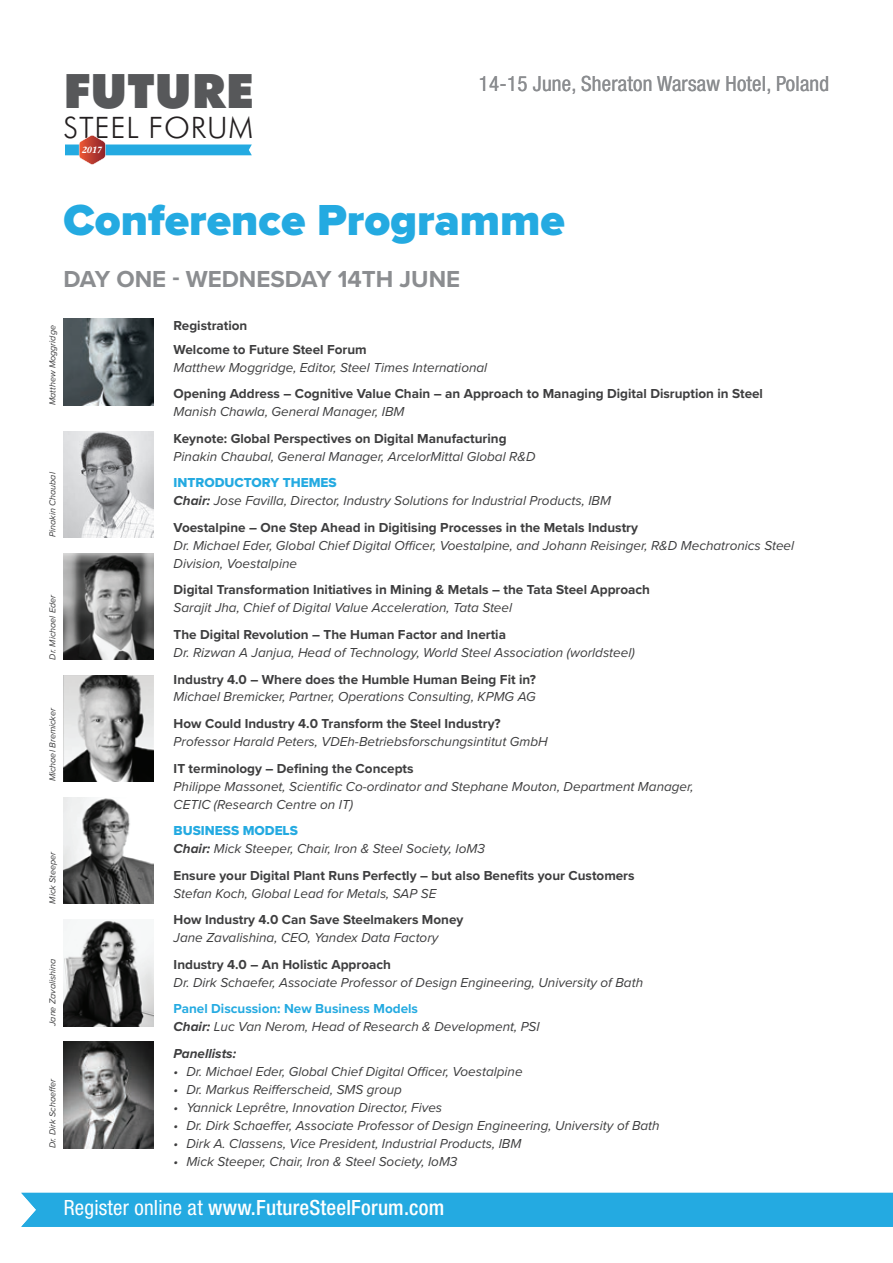
<style>
.page{position:relative;width:893px;height:1263px;background:#fff}
.page>*{position:absolute;margin:0;border:0;box-sizing:border-box;transform-origin:0 0}
.t1{font:900 47.4px "Futura BT";color:#57585a}
.t2{font:900 45px "Proxima Nova";color:#24aae1}
.t3{font:300 29.55px "Futura BT";letter-spacing:.025em;color:#231f20}
.t4{font:700 24px "Proxima Nova";color:#8b8d90}
.t5{font:500 condensed 21px "Helvetica Neue LT";letter-spacing:.01em;color:#fff}
.t6{font:condensed 21px "Helvetica Neue LT";letter-spacing:.01em;color:#8b8d90}
.t7{font:condensed 21px "Helvetica Neue LT";letter-spacing:.01em;color:#fff}
.t8{font:italic 13.5px/18px "Proxima Nova";color:#3e3e3f}
.t9{font:700 13.5px/26.5px "Proxima Nova";color:#3e3e3f}
.t10{font:13.5px "Proxima Nova Extrabld";color:#24aae1}
.t11{font:italic 700 13.5px "Proxima Nova";color:#3e3e3f}
.t12{font:italic 700 9.15px "Times Europa LT";color:#fff}
.t13{font:italic 9px "Proxima Nova";color:#3e3e3f}
.s1{font-style:italic}
.s2{font-weight:400;font-style:italic}
.s3{font-weight:700;font-style:normal;color:#24aae1}
.s4{font-weight:700}
.s5{font-weight:400}
</style>
<div class="page">
<svg style="left:65px;top:135px;width:187px;height:30px"></svg>
<img style="left:64px;top:319px;width:90px;height:86px">
<img style="left:64px;top:431px;width:90px;height:106px">
<img style="left:64px;top:553px;width:90px;height:107px">
<img style="left:64px;top:675px;width:90px;height:107px">
<img style="left:64px;top:797px;width:90px;height:107px">
<img style="left:64px;top:920px;width:90px;height:106px">
<img style="left:64px;top:1042px;width:90px;height:106px">
<div style="left:21px;top:1193px;width:872px;height:34px;background:#24aae1"></div>
<h1 class="t1" style="left:64px;top:63px;width:192px">FUTURE</h1>
<h3 class="t3" style="left:64px;top:110px;width:191px">STEEL FORUM</h3>
<p class="t12" style="left:82px;top:144px;width:21px">2017</p>
<h3 class="t6" style="left:479px;top:71px;width:352px">14-15 June, Sheraton Warsaw Hotel, Poland</h3>
<h2 class="t2" style="left:64px;top:193px;width:503px">Conference Programme</h2>
<h3 class="t4" style="left:64px;top:265px;width:398px">DAY ONE - WEDNESDAY 14TH JUNE</h3>
<p class="t13" style="left:47px;top:405px;width:81px;rotate:-90deg">Matthew Moggridge</p>
<p class="t13" style="left:47px;top:537px;width:67px;rotate:-90deg">Pinakin Chaubal</p>
<p class="t13" style="left:47px;top:660px;width:66px;rotate:-90deg">Dr. Michael Eder</p>
<p class="t13" style="left:47px;top:781px;width:75px;rotate:-90deg">Michael Bremicker</p>
<p class="t13" style="left:47px;top:904px;width:54px;rotate:-90deg">Mick Steeper</p>
<p class="t13" style="left:47px;top:1026px;width:69px;rotate:-90deg">Jane Zavalishina</p>
<p class="t13" style="left:47px;top:1148px;width:71px;rotate:-90deg">Dr. Dirk Schaeffer</p>
<p class="t9" style="left:174px;top:313px;width:195px;line-height:24.5px">Registration<br>Welcome to Future Steel Forum</p>
<p class="t8" style="left:174px;top:359px;width:315px">Matthew Moggridge, Editor, Steel Times International</p>
<p class="t9" style="left:174px;top:381px;width:591px">Opening Address – Cognitive Value Chain – an Approach to Managing Digital Disruption in Steel</p>
<p class="t8" style="left:174px;top:403px;width:232px">Manish Chawla, General Manager, IBM</p>
<p class="t9" style="left:174px;top:426px;width:334px">Keynote: Global Perspectives on Digital Manufacturing</p>
<p class="t8" style="left:174px;top:448px;width:363px">Pinakin Chaubal, General Manager, ArcelorMittal Global R&amp;D</p>
<p class="t10" style="left:174px;top:475px;width:165px">INTRODUCTORY THEMES</p>
<p class="t9" style="left:174px;top:488px;width:466px"><span class="s1">Chair:</span> <span class="s2">Jose Favilla, Director, Industry Solutions for Industrial Products, IBM<br></span>Voestalpine – One Step Ahead in Digitising Processes in the Metals Industry</p>
<p class="t8" style="left:174px;top:537px;width:622px">Dr. Michael Eder, Global Chief Digital Officer, Voestalpine, and Johann Reisinger, R&amp;D Mechatronics Steel<br>Division, Voestalpine</p>
<p class="t9" style="left:174px;top:577px;width:478px">Digital Transformation Initiatives in Mining &amp; Metals – the Tata Steel Approach</p>
<p class="t8" style="left:174px;top:599px;width:340px">Sarajit Jha, Chief of Digital Value Acceleration, Tata Steel</p>
<p class="t9" style="left:174px;top:622px;width:334px">The Digital Revolution – The Human Factor and Inertia</p>
<p class="t8" style="left:174px;top:644px;width:463px">Dr. Rizwan A Janjua, Head of Technology, World Steel Association (worldsteel)</p>
<p class="t9" style="left:174px;top:666px;width:364px">Industry 4.0 – Where does the Humble Human Being Fit in?</p>
<p class="t8" style="left:174px;top:688px;width:363px">Michael Bremicker, Partner, Operations Consulting, KPMG AG</p>
<p class="t9" style="left:174px;top:711px;width:328px">How Could Industry 4.0 Transform the Steel Industry?</p>
<p class="t8" style="left:174px;top:733px;width:376px">Professor Harald Peters, VDEh-Betriebsforschungsintitut GmbH</p>
<p class="t9" style="left:174px;top:755px;width:241px">IT terminology – Defining the Concepts</p>
<p class="t8" style="left:174px;top:777px;width:521px">Philippe Massonet, Scientific Co-ordinator and Stephane Mouton, Department Manager,<br>CETIC (Research Centre on IT)</p>
<p class="t10" style="left:174px;top:822px;width:126px">BUSINESS MODELS</p>
<p class="t9" style="left:174px;top:836px;width:462px"><span class="s1">Chair:</span> <span class="s2">Mick Steeper, Chair, Iron &amp; Steel Society, IoM3<br></span>Ensure your Digital Plant Runs Perfectly – but also Benefits your Customers</p>
<p class="t8" style="left:174px;top:884px;width:264px">Stefan Koch, Global Lead for Metals, SAP SE</p>
<p class="t9" style="left:174px;top:907px;width:291px">How Industry 4.0 Can Save Steelmakers Money</p>
<p class="t8" style="left:174px;top:929px;width:266px">Jane Zavalishina, CEO, Yandex Data Factory</p>
<p class="t9" style="left:174px;top:951px;width:219px">Industry 4.0 – An Holistic Approach</p>
<p class="t8" style="left:174px;top:973px;width:471px">Dr. Dirk Schaefer, Associate Professor of Design Engineering, University of Bath</p>
<p class="t8" style="left:174px;top:1000px;width:368px"><span class="s3">Panel Discussion: New Business Models<br></span><span class="s4">Chair:</span> Luc Van Nerom, Head of Research &amp; Development, PSI</p>
<p class="t11" style="left:174px;top:1045px;width:64px">Panellists:</p>
<p class="t8" style="left:174px;top:1062px;width:351px">• Dr. Michael Eder, Global Chief Digital Officer, Voestalpine</p>
<p class="t8" style="left:174px;top:1080px;width:230px">• Dr. Markus Reifferscheid, SMS group</p>
<p class="t8" style="left:174px;top:1098px;width:270px">• Yannick Leprêtre, Innovation Director, Fives</p>
<p class="t8" style="left:174px;top:1116px;width:488px">• Dr. Dirk Schaeffer, Associate Professor of Design Engineering, University of Bath</p>
<p class="t8" style="left:174px;top:1134px;width:349px">• Dirk A. Classens, Vice President, Industrial Products, IBM</p>
<p class="t8" style="left:174px;top:1152px;width:285px">• Mick Steeper, Chair, Iron &amp; Steel Society, IoM3</p>
<h3 class="t5" style="left:64px;top:1195px;width:382px"><span class="s5">Register online at</span> www.FutureSteelForum.com</h3>
<h3 class="t7" style="left:63px;top:1195px;width:228px">www.FutureSteelForum com</h3>
</div>
